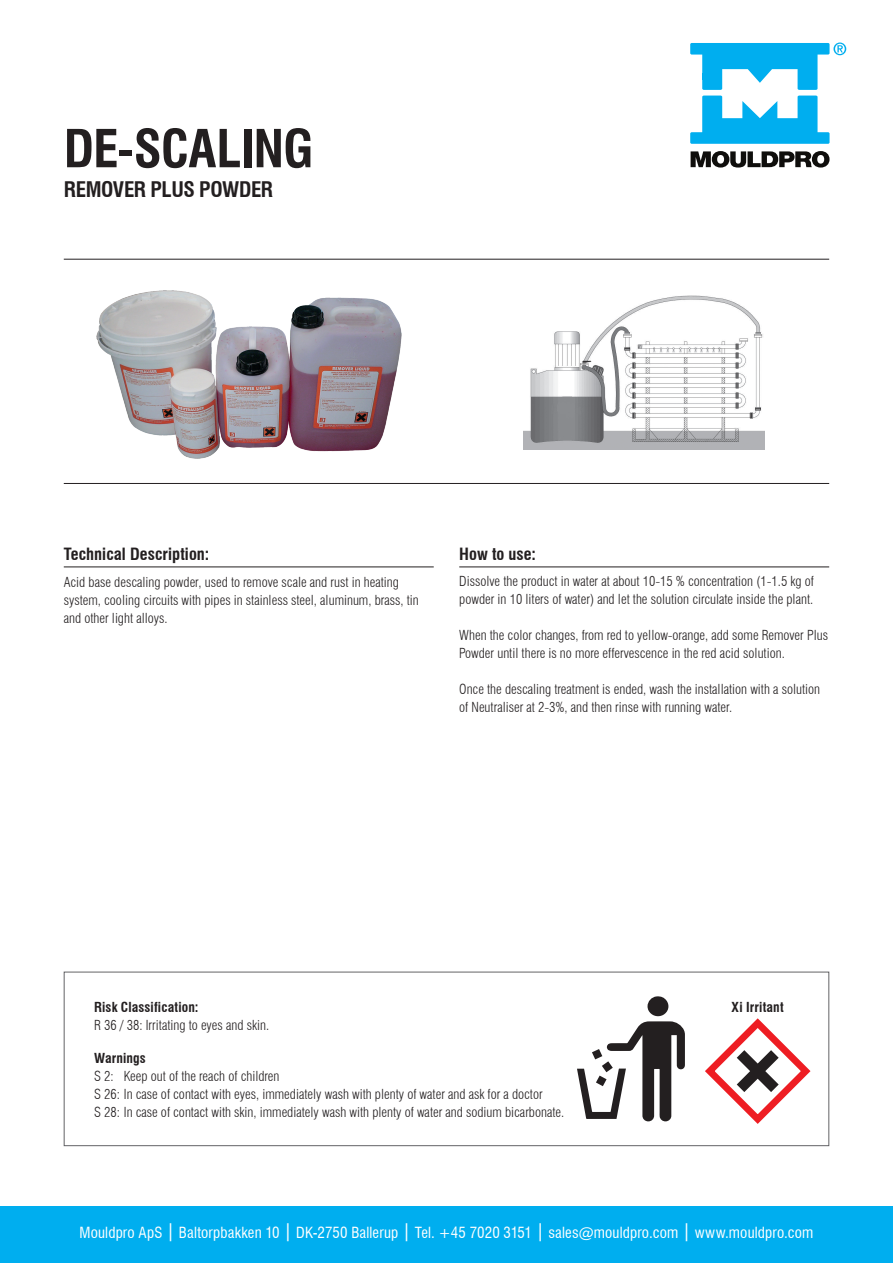
<style>
.page{position:relative;width:893px;height:1263px;background:#fff}
.page>*{position:absolute;margin:0;border:0;box-sizing:border-box;transform-origin:0 0}
.t1{font:700 condensed 51px "Swiss 721 BT";letter-spacing:-.02em;color:#231f20}
.t2{font:700 condensed 21px "Swiss 721 BT";letter-spacing:-.02em;color:#231f20}
.t3{font:700 condensed 16.5px "Swiss 721 BT";letter-spacing:.005em;color:#231f20}
.t4{font:condensed 15px "Swiss 721 BT";letter-spacing:.01em;color:#fff}
.t5{font:300 condensed 13.5px/18px "Swiss 721 BT";color:#231f20}
.t6{font:700 condensed 13.5px "Swiss 721 BT";letter-spacing:.01em;color:#231f20}
.s1{font-size:18px}
</style>
<div class="page">
<div style="left:0;top:1206px;width:893px;height:57px;background:#00aeef"></div>
<svg style="left:691px;top:151px;width:138px;height:17px"></svg>
<svg style="left:690px;top:96px;width:139px;height:48px"></svg>
<svg style="left:690px;top:43px;width:156px;height:47px"></svg>
<hr style="left:64px;top:566px;width:370px;height:1px;background:#231f20">
<hr style="left:459px;top:566px;width:370px;height:1px;background:#231f20">
<hr style="left:64px;top:259px;width:765px;height:1px;background:#231f20">
<hr style="left:64px;top:483px;width:765px;height:1px;background:#231f20">
<img style="left:524px;top:295px;width:241px;height:155px">
<img style="left:96px;top:290px;width:305px;height:169px">
<div style="left:64px;top:972px;width:765px;height:174px;border:1px solid #636366"></div>
<svg style="left:577px;top:996px;width:108px;height:125px"></svg>
<svg style="left:596px;top:1075px;width:11px;height:11px"></svg>
<svg style="left:602px;top:1061px;width:11px;height:11px"></svg>
<svg style="left:592px;top:1049px;width:10px;height:10px"></svg>
<svg style="left:705px;top:1018px;width:106px;height:106px"></svg>
<h1 class="t1" style="left:64px;top:118px;width:251px">DE-SCALING</h1>
<h2 class="t2" style="left:64px;top:177px;width:211px">REMOVER PLUS POWDER</h2>
<p class="t3" style="left:64px;top:544px;width:147px">Technical Description:</p>
<p class="t5" style="left:64px;top:573px;width:357px">Acid base descaling powder, used to remove scale and rust in heating system, cooling circuits with pipes in stainless steel, aluminum, brass, tin and other light alloys.</p>
<p class="t3" style="left:459px;top:544px;width:78px">How to use:</p>
<p class="t5" style="left:459px;top:572px;width:356px">Dissolve the product in water at about 10-15 % concentration (1-1.5 kg of powder in 10 liters of water) and let the solution circulate inside the plant.</p>
<p class="t5" style="left:459px;top:626px;width:370px">When the color changes, from red to yellow-orange, add some Remover Plus<br>Powder until there is no more effervescence in the red acid solution.</p>
<p class="t5" style="left:459px;top:680px;width:362px">Once the descaling treatment is ended, wash the installation with a solution of Neutraliser at 2-3%, and then rinse with running water.</p>
<p class="t6" style="left:94px;top:999px;width:106px">Risk Classification:</p>
<p class="t5" style="left:94px;top:1016px;width:177px">R 36 / 38: Irritating to eyes and skin.</p>
<p class="t6" style="left:94px;top:1050px;width:53px">Warnings</p>
<p class="t5" style="left:94px;top:1067px;width:472px">S 2: Keep out of the reach of children<br>S 26: In case of contact with eyes, immediately wash with plenty of water and ask for a doctor<br>S 28: In case of contact with skin, immediately wash with plenty of water and sodium bicarbonate.</p>
<p class="t6" style="left:732px;top:999px;width:54px">Xi Irritant</p>
<p class="t4" style="left:80px;top:1224px;width:735px">Mouldpro ApS <span class="s1">|</span> Baltorpbakken 10 <span class="s1">|</span> DK-2750 Ballerup <span class="s1">|</span> Tel. +45 7020 3151 <span class="s1">|</span> sales@mouldpro.com <span class="s1">|</span> www.mouldpro.com</p>
</div>
